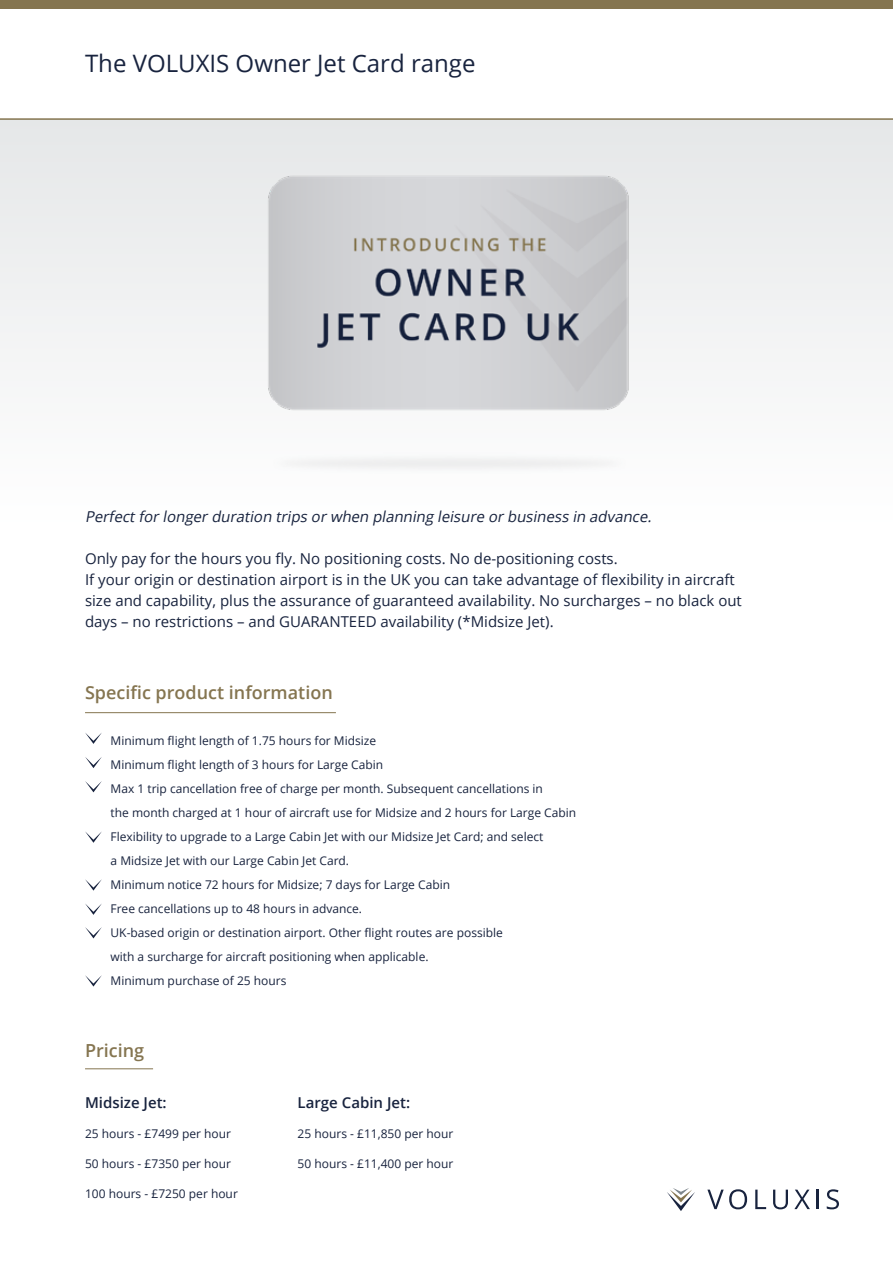
<style>
.page{position:relative;width:893px;height:1263px;background:#fff}
.page>*{position:absolute;margin:0;border:0;box-sizing:border-box;transform-origin:0 0}
.t1{font:24px "Open Sans";color:#18233e}
.t2{font:600 18px "Open Sans";color:#857550}
.t3{font:15px/21px "Open Sans";color:#18233e}
.t4{font:italic 15px "Open Sans";color:#18233e}
.t5{font:600 15px "Open Sans";color:#18233e}
.t6{font:12px/24px "Open Sans";color:#18233e}
</style>
<div class="page">
<div style="left:0;top:0;width:893px;height:9px;background:#857550"></div>
<svg style="left:667px;top:1188px;width:28px;height:23px"></svg>
<svg style="left:707px;top:1189px;width:40px;height:20px"></svg>
<svg style="left:755px;top:1189px;width:11px;height:20px"></svg>
<svg style="left:773px;top:1189px;width:15px;height:20px"></svg>
<svg style="left:794px;top:1189px;width:16px;height:20px"></svg>
<hr style="left:816px;top:1189px;width:3px;height:20px;background:#18233e">
<svg style="left:827px;top:1189px;width:12px;height:20px"></svg>
<div style="left:0;top:119px;width:893px;height:404px;background:linear-gradient(to bottom,#e5e7e8,#fefefe)"></div>
<img style="left:130px;top:120px;width:637px;height:371px">
<hr style="left:0;top:118px;width:893px;height:2px;background:#857550">
<hr style="left:85px;top:712px;width:251px;height:1px;background:#857550">
<hr style="left:85px;top:1068px;width:68px;height:1px;background:#857550">
<svg style="left:85px;top:733px;width:17px;height:11px"></svg>
<svg style="left:85px;top:757px;width:17px;height:11px"></svg>
<svg style="left:85px;top:781px;width:17px;height:11px"></svg>
<svg style="left:85px;top:831px;width:17px;height:12px"></svg>
<svg style="left:85px;top:879px;width:17px;height:12px"></svg>
<svg style="left:85px;top:904px;width:17px;height:11px"></svg>
<svg style="left:85px;top:927px;width:17px;height:11px"></svg>
<svg style="left:85px;top:975px;width:17px;height:11px"></svg>
<h1 class="t1" style="left:85px;top:47px;width:392px">The VOLUXIS Owner Jet Card range</h1>
<p class="t4" style="left:85px;top:506px;width:571px">Perfectforlongerduration trips orwhen planning leisure orbusiness in advance.</p>
<p class="t3" style="left:85px;top:548px;width:658px">Only pay for the hours you fly. No positioning costs. No de-positioning costs.<br>If your origin or destination airport is in the UK you can take advantage of flexibility in aircraft size and capability, plus the assurance of guaranteed availability. No surcharges – no black out days – no restrictions – and GUARANTEED availability (*Midsize Jet).</p>
<h2 class="t2" style="left:85px;top:680px;width:249px">Specific product information</h2>
<p class="t6" style="left:111px;top:728px;width:467px">Minimum flight length of 1.75 hours for Midsize<br>Minimum flight length of 3 hours for Large Cabin<br>Max 1 trip cancellation free of charge per month. Subsequent cancellations in<br>the month charged at 1 hour of aircraft use for Midsize and 2 hours for Large Cabin Flexibility to upgrade to a Large Cabin Jet with our Midsize Jet Card; and select<br>a Midsize Jet with our Large Cabin Jet Card.<br>Minimum notice 72 hours for Midsize; 7 days for Large Cabin<br>Free cancellations up to 48 hours in advance.<br>UK-based origin or destination airport. Other flight routes are possible<br>with a surcharge for aircraft positioning when applicable.<br>Minimum purchase of 25 hours</p>
<h2 class="t2" style="left:85px;top:1038px;width:61px">Pricing</h2>
<p class="t5" style="left:85px;top:1092px;width:83px">Midsize Jet:</p>
<p class="t6" style="left:85px;top:1121px;width:147px">25 hours - £7499 per hour</p>
<p class="t6" style="left:85px;top:1151px;width:147px">50 hours - £7350 per hour</p>
<p class="t6" style="left:85px;top:1181px;width:154px">100 hours - £7250 per hour</p>
<p class="t5" style="left:298px;top:1092px;width:114px">Large Cabin Jet:</p>
<p class="t6" style="left:298px;top:1121px;width:157px">25 hours - £11,850 per hour</p>
<p class="t6" style="left:298px;top:1151px;width:157px">50 hours - £11,400 per hour</p>
</div>
